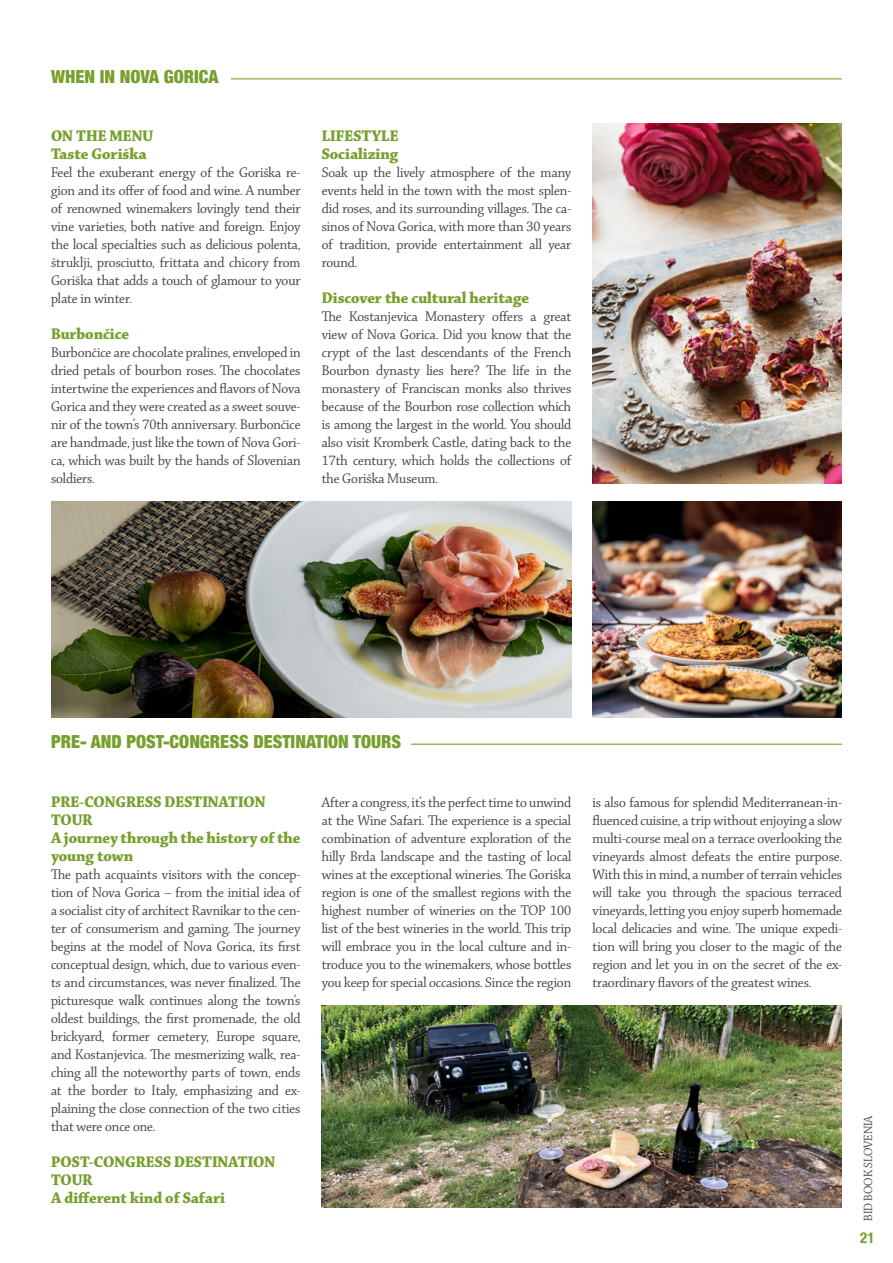
<style>
.page{position:relative;width:893px;height:1263px;background:#fff}
.page>*{position:absolute;margin:0;border:0;box-sizing:border-box;transform-origin:0 0}
.t1{font:900 condensed 18px "Helvetica Neue";color:#77a02e}
.t2{font:16.5px/18px "Chaparral Pro Bold Disp";color:#77a02e}
.t3{font:15px/18px "Chaparral Pro Disp";color:#414042;text-align:justify}
.t4{font:700 condensed 15px "Helvetica Neue";color:#77a02e}
.t5{font:12.75px "Chaparral Pro Disp";color:#414042}
</style>
<div class="page">
<hr style="left:51px;top:78px;width:791px;height:1px;background:#77a02e">
<div style="left:51px;top:65px;width:180px;height:22px;background:#fff"></div>
<img style="left:322px;top:1005px;width:520px;height:203px">
<hr style="left:51px;top:744px;width:791px;height:1px;background:#77a02e">
<div style="left:51px;top:731px;width:359px;height:20px;background:#fff"></div>
<img style="left:51px;top:501px;width:520px;height:216px">
<img style="left:592px;top:123px;width:250px;height:360px">
<img style="left:592px;top:501px;width:250px;height:216px">
<p class="t1" style="left:51px;top:62px;width:169px">WHEN IN NOVA GORICA</p>
<p class="t2" style="left:51px;top:128px;width:104px">ON THE MENU<br>Taste Goriška</p>
<p class="t3" style="left:51px;top:164px;width:251px">Feel the exuberant energy of the Goriška re&shy;gion and its offer of food and wine. A number of renowned winemakers lovingly tend their vine varieties, both native and foreign. Enjoy the local specialties such as delicious polenta, štruklji, prosciutto, frittata and chicory from Goriška that adds a touch of glamour to your plate in winter.</p>
<p class="t2" style="left:51px;top:326px;width:79px">Burbončice</p>
<p class="t3" style="left:51px;top:344px;width:251px">Burbončice are chocolate pralines, enveloped in dried petals of bourbon roses. The chocolates intertwine the experiences and flavors of Nova Gorica and they were created as a sweet souve&shy;nir of the town’s 70th anniversary. Burbončice are handmade, just like the town of Nova Gori&shy;ca, which was built by the hands of Slovenian soldiers.</p>
<p class="t2" style="left:322px;top:128px;width:78px">LIFESTYLE<br>Socializing</p>
<p class="t3" style="left:322px;top:164px;width:251px">Soak up the lively atmosphere of the many events held in the town with the most splen&shy;did roses, and its surrounding villages. The ca&shy;sinos of Nova Gorica, with more than 30 years of tradition, provide entertainment all year round.</p>
<p class="t2" style="left:322px;top:290px;width:209px">Discover the cultural heritage</p>
<p class="t3" style="left:322px;top:308px;width:251px">The Kostanjevica Monastery offers a great view of Nova Gorica. Did you know that the crypt of the last descendants of the French Bourbon dynasty lies here? The life in the monastery of Franciscan monks also thrives because of the Bourbon rose collection which is among the largest in the world. You should also visit Kromberk Castle, dating back to the 17th century, which holds the collections of the Goriška Museum.</p>
<p class="t1" style="left:51px;top:727px;width:351px">PRE- AND POST-CONGRESS DESTINATION TOURS</p>
<p class="t2" style="left:51px;top:794px;width:251px">PRE-CONGRESS DESTINATION<br>TOUR<br>A journey through the history of the young town</p>
<p class="t3" style="left:51px;top:866px;width:251px">The path acquaints visitors with the concep&shy;tion of Nova Gorica – from the initial idea of a socialist city of architect Ravnikar to the cen&shy;ter of consumerism and gaming. The journey begins at the model of Nova Gorica, its first conceptual design, which, due to various even&shy;ts and circumstances, was never finalized. The picturesque walk continues along the town’s oldest buildings, the first promenade, the old brickyard, former cemetery, Europe square, and Kostanjevica. The mesmerizing walk, rea&shy;ching all the noteworthy parts of town, ends at the border to Italy, emphasizing and ex&shy;plaining the close connection of the two cities that were once one.</p>
<p class="t2" style="left:51px;top:1154px;width:226px">POST-CONGRESS DESTINATION<br>TOUR<br>A different kind of Safari</p>
<p class="t3" style="left:322px;top:794px;width:251px">After a congress, it’s the perfect time to unwind at the Wine Safari. The experience is a special combination of adventure exploration of the hilly Brda landscape and the tasting of local wines at the exceptional wineries. The Goriška region is one of the smallest regions with the highest number of wineries on the TOP 100 list of the best wineries in the world. This trip will embrace you in the local culture and in&shy;troduce you to the winemakers, whose bottles you keep for special occasions. Since the region</p>
<p class="t3" style="left:592px;top:794px;width:251px">is also famous for splendid Mediterranean-in&shy;fluenced cuisine, a trip without enjoying a slow multi-course meal on a terrace overlooking the vineyards almost defeats the entire purpose.<br>With this in mind, a number of terrain vehicles will take you through the spacious terraced vineyards, letting you enjoy superb homemade local delicacies and wine. The unique expedi&shy;tion will bring you closer to the magic of the region and let you in on the secret of the ex&shy;traordinary flavors of the greatest wines.</p>
<p class="t5" style="left:862px;top:1221px;width:107px;rotate:-90deg">BID BOOK SLOVENIA</p>
<p class="t4" style="left:860px;top:1225px;width:16px">21</p>
</div>
